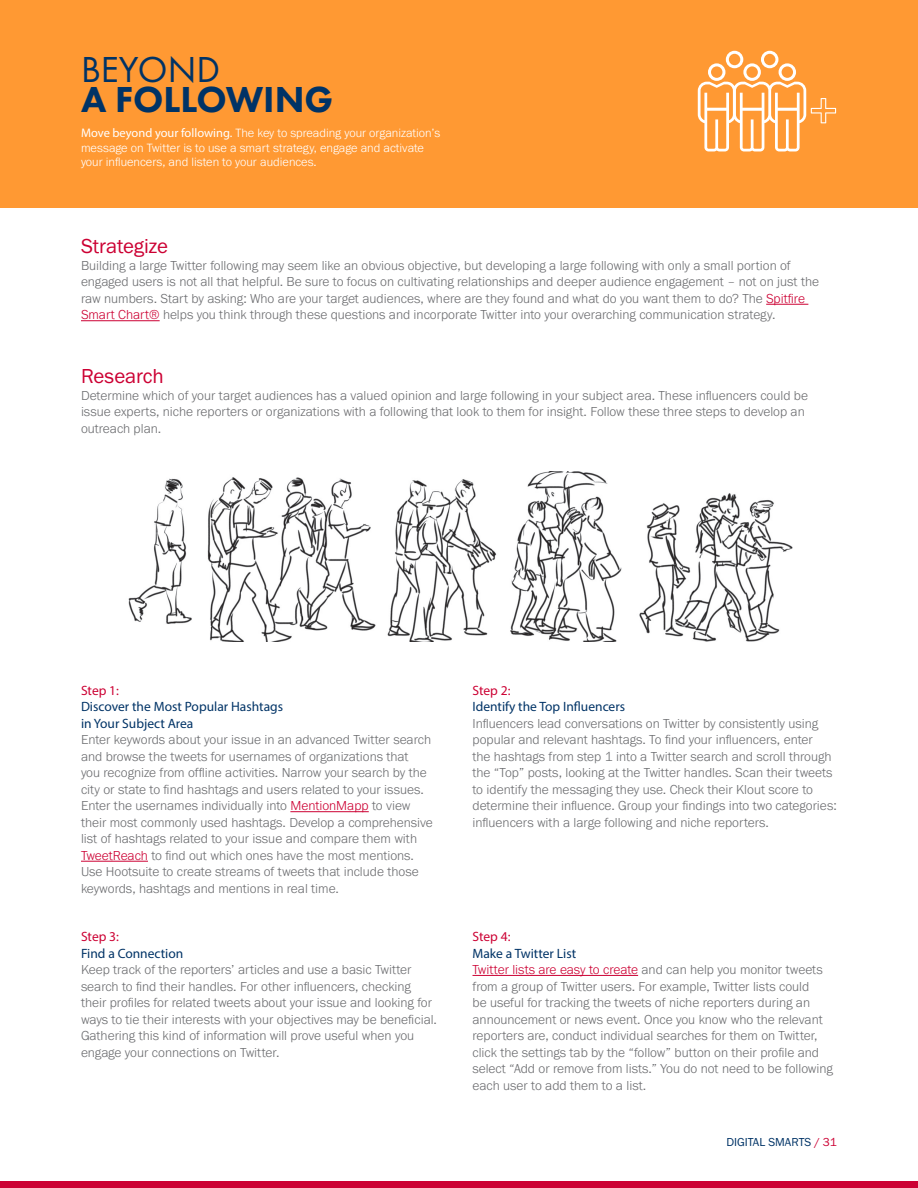
<style>
.page{position:relative;width:918px;height:1188px;background:#fff}
.page>*{position:absolute;margin:0;border:0;box-sizing:border-box;transform-origin:0 0}
.t1{font:800 37.5px "Futura PT";color:#036}
.t2{font:37.5px "Futura PT";color:#036}
.Body_Text{font:21px "Franklin Gothic URW Boo";letter-spacing:-.005em;color:#c03}
.Body_Text-2{font:300 13.5px/16.5px "Franklin Gothic URW";color:#6c6d70}
.Body_Text-3{font:13.5px "Myriad Pro";color:#036}
.Body_Text-4{font:13.5px "Myriad Pro";letter-spacing:-.005em;color:#c03}
.Body_Text-5{font:300 12.45px/14.7px "Franklin Gothic URW";color:#fff}
.t3{font:12px "Franklin Gothic URW Boo";color:#036}
.s1{font-family:"Myriad Pro";font-weight:400}
.s2{color:#c03}
</style>
<div class="page">
<div style="left:0;top:0;width:918px;height:208px;background:#f93"></div>
<div style="left:0;top:1181px;width:918px;height:7px;background:#c03"></div>
<img style="left:128px;top:471px;width:665px;height:170px">
<hr style="left:766px;top:304px;width:42px;height:1px;background:#c03">
<hr style="left:81px;top:320px;width:79px;height:1px;background:#c03">
<svg style="left:698px;top:51px;width:138px;height:100px"></svg>
<hr style="left:290px;top:811px;width:79px;height:1px;background:#c03">
<hr style="left:81px;top:861px;width:67px;height:1px;background:#c03">
<hr style="left:472px;top:975px;width:166px;height:1px;background:#c03">
<p class="t2" style="left:81px;top:47px;width:141px">BEYOND</p>
<p class="t1" style="left:81px;top:76px;width:254px">A FOLLOWING</p>
<p class="Body_Text-5" style="left:81px;top:125px;width:361px"><span class="s1">Move beyond your following.</span> The key to spreading your organization’s message on Twitter is to use a smart strategy, engage and activate your influencers, and listen to your audiences.</p>
<p class="Body_Text" style="left:81px;top:233px;width:88px">Strategize</p>
<p class="Body_Text-2" style="left:81px;top:257px;width:740px">Building a large Twitter following may seem like an obvious objective, but developing a large following with only a small portion of engaged users is not all that helpful. Be sure to focus on cultivating relationships and deeper audience engagement – not on just the raw numbers. Start by asking: Who are your target audiences, where are they found and what do you want them to do? The <span class="s2">Spitfire Smart Chart®</span> helps you think through these questions and incorporate Twitter into your overarching communication strategy.</p>
<p class="Body_Text" style="left:81px;top:363px;width:84px">Research</p>
<p class="Body_Text-2" style="left:81px;top:387px;width:729px">Determine which of your target audiences has a valued opinion and large following in your subject area. These influencers could be issue experts, niche reporters or organizations with a following that look to them for insight. Follow these three steps to develop an outreach plan.</p>
<p class="Body_Text-4" style="left:81px;top:682px;width:40px">Step 1:</p>
<p class="Body_Text-3" style="left:81px;top:699px;width:204px">Discover the Most Popular Hashtags</p>
<p class="Body_Text-3" style="left:81px;top:715px;width:114px">in Your Subject Area</p>
<p class="Body_Text-2" style="left:81px;top:731px;width:353px">Enter keywords about your issue in an advanced Twitter search and browse the tweets for usernames of organizations that<br>you recognize from offline activities. Narrow your search by the city or state to find hashtags and users related to your issues.<br>Enter the usernames individually into <span class="s2">MentionMapp</span> to view their most commonly used hashtags. Develop a comprehensive list of hashtags related to your issue and compare them with <span class="s2">TweetReach</span> to find out which ones have the most mentions.<br>Use Hootsuite to create streams of tweets that include those keywords, hashtags and mentions in real time.</p>
<p class="Body_Text-4" style="left:81px;top:928px;width:40px">Step 3:</p>
<p class="Body_Text-3" style="left:81px;top:945px;width:104px">Find a Connection</p>
<p class="Body_Text-2" style="left:81px;top:961px;width:358px">Keep track of the reporters’ articles and use a basic Twitter search to find their handles. For other influencers, checking their profiles for related tweets about your issue and looking for ways to tie their interests with your objectives may be beneficial.<br>Gathering this kind of information will prove useful when you engage your connections on Twitter.</p>
<p class="Body_Text-4" style="left:472px;top:682px;width:40px">Step 2:</p>
<p class="Body_Text-3" style="left:472px;top:699px;width:154px">Identify the Top Influencers</p>
<p class="Body_Text-2" style="left:472px;top:715px;width:366px">Influencers lead conversations on Twitter by consistently using popular and relevant hashtags. To find your influencers, enter<br>the hashtags from step 1 into a Twitter search and scroll through the “Top” posts, looking at the Twitter handles. Scan their tweets to identify the messaging they use. Check their Klout score to determine their influence. Group your findings into two categories: influencers with a large following and niche reporters.</p>
<p class="Body_Text-4" style="left:472px;top:928px;width:40px">Step 4:</p>
<p class="Body_Text-3" style="left:472px;top:945px;width:105px">Make a Twitter List</p>
<p class="Body_Text-2" style="left:472px;top:961px;width:362px"><span class="s2">Twitter lists are easy to create</span> and can help you monitor tweets from a group of Twitter users. For example, Twitter lists could<br>be useful for tracking the tweets of niche reporters during an announcement or news event. Once you know who the relevant reporters are, conduct individual searches for them on Twitter, click the settings tab by the “follow” button on their profile and select “Add or remove from lists.” You do not need to be following each user to add them to a list.</p>
<p class="t3" style="left:726px;top:1135px;width:112px">DIGITAL SMARTS <span class="s2">/ 31</span></p>
</div>
